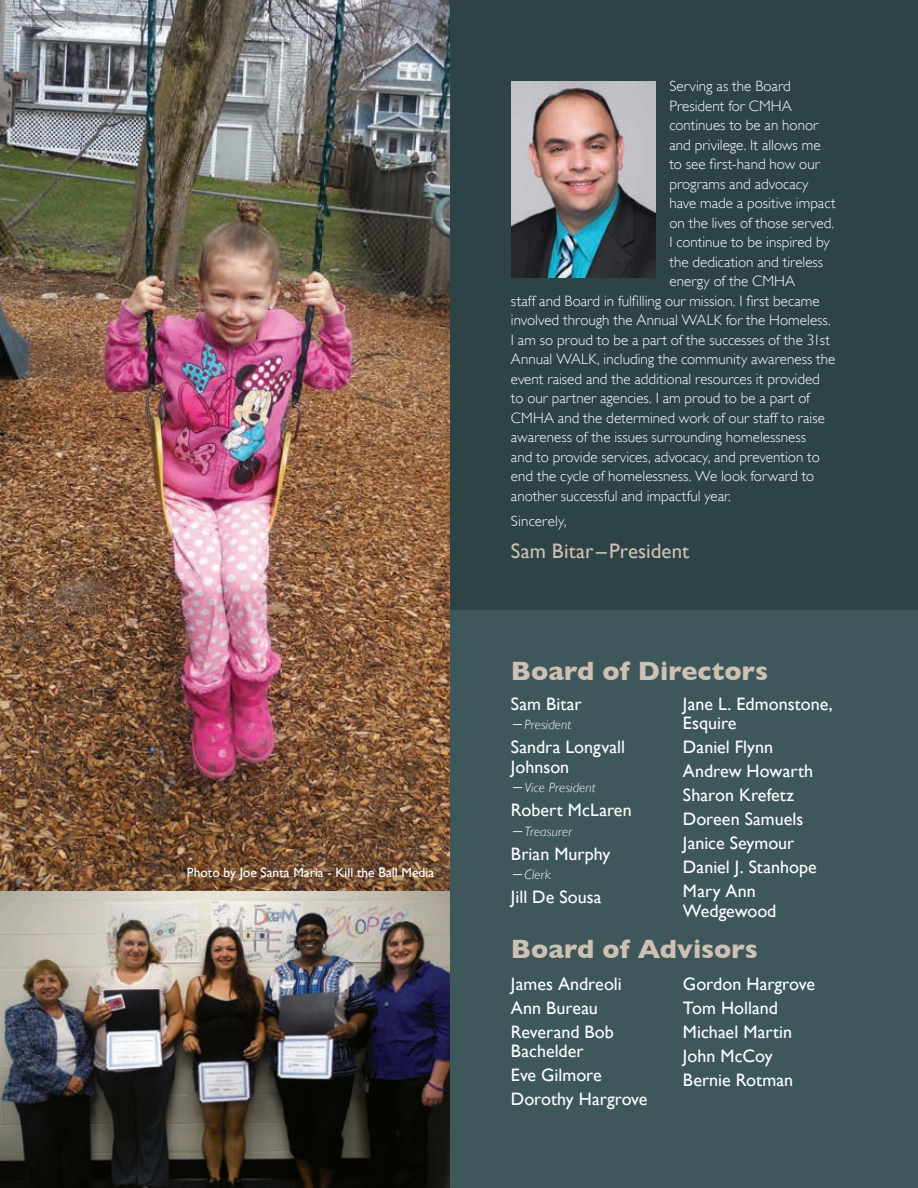
<style>
.page{position:relative;width:918px;height:1188px;background:#3e575b}
.page>*{position:absolute;margin:0;border:0;box-sizing:border-box;transform-origin:0 0}
.t1{font:700 27px "Gill Sans";color:#cec0b3}
.t2{font:21px "Gill Sans";color:#cec0b3}
.t3{font:18px/24px "Gill Sans";color:#fff}
.t4{font:300 15px "Gill Sans";color:#fff}
.t5{font:italic 300 13.5px "Gill Sans";letter-spacing:.01em;color:#fff}
.t6{font:13.5px "Gill Sans";color:#fff}
.s1{font-style:normal;font-size:18px}
</style>
<div class="page">
<div style="left:0;top:0;width:918px;height:609px;background:#2d4346"></div>
<img style="left:511px;top:82px;width:145px;height:195px">
<img style="left:0;top:0;width:450px;height:1188px">
<p class="t6" style="left:187px;top:864px;width:249px">Photo by Joe Santa Maria - Kill the Ball Media</p>
<p class="t4" style="left:669px;top:78px;width:123px">Serving as the Board</p>
<p class="t4" style="left:669px;top:97px;width:124px">President for CMHA</p>
<p class="t4" style="left:669px;top:117px;width:150px">continues to be an honor</p>
<p class="t4" style="left:669px;top:136px;width:153px">and privilege. It allows me</p>
<p class="t4" style="left:669px;top:156px;width:152px">to see first-hand how our</p>
<p class="t4" style="left:669px;top:175px;width:141px">programs and advocacy</p>
<p class="t4" style="left:669px;top:195px;width:168px">have made a positive impact</p>
<p class="t4" style="left:669px;top:214px;width:166px">on the lives of those served.</p>
<p class="t4" style="left:669px;top:234px;width:162px">I continue to be inspired by</p>
<p class="t4" style="left:669px;top:253px;width:155px">the dedication and tireless</p>
<p class="t4" style="left:669px;top:273px;width:127px">energy of the CMHA</p>
<p class="t4" style="left:511px;top:292px;width:310px">staff and Board in fulfilling our mission. I first became</p>
<p class="t4" style="left:511px;top:312px;width:321px">involved through the Annual WALK for the Homeless.</p>
<p class="t4" style="left:511px;top:331px;width:321px">I am so proud to be a part of the successes of the 31st</p>
<p class="t4" style="left:511px;top:351px;width:326px">Annual WALK, including the community awareness the</p>
<p class="t4" style="left:511px;top:370px;width:311px">event raised and the additional resources it provided</p>
<p class="t4" style="left:511px;top:390px;width:300px">to our partner agencies. I am proud to be a part of</p>
<p class="t4" style="left:511px;top:409px;width:315px">CMHA and the determined work of our staff to raise</p>
<p class="t4" style="left:511px;top:429px;width:297px">awareness of the issues surrounding homelessness</p>
<p class="t4" style="left:511px;top:448px;width:310px">and to provide services, advocacy, and prevention to</p>
<p class="t4" style="left:511px;top:468px;width:305px">end the cycle of homelessness. We look forward to</p>
<p class="t4" style="left:511px;top:487px;width:221px">another successful and impactful year.</p>
<p class="t4" style="left:511px;top:513px;width:57px">Sincerely,</p>
<h2 class="t2" style="left:511px;top:538px;width:180px">Sam Bitar –President</h2>
<h1 class="t1" style="left:511px;top:655px;width:259px">Board of Directors</h1>
<p class="t3" style="left:511px;top:692px;width:72px">Sam Bitar</p>
<p class="t5" style="left:513px;top:717px;width:60px"><span class="s1">–</span> President</p>
<p class="t3" style="left:511px;top:737px;width:116px;line-height:19.5px">Sandra Longvall<br>Johnson</p>
<p class="t5" style="left:513px;top:780px;width:84px"><span class="s1">–</span> Vice President</p>
<p class="t3" style="left:511px;top:798px;width:122px">Robert McLaren</p>
<p class="t5" style="left:513px;top:824px;width:60px"><span class="s1">–</span> Treasurer</p>
<p class="t3" style="left:511px;top:842px;width:101px">Brian Murphy</p>
<p class="t5" style="left:513px;top:867px;width:39px"><span class="s1">–</span> Clerk</p>
<p class="t3" style="left:511px;top:885px;width:92px">Jill De Sousa</p>
<p class="t3" style="left:683px;top:694px;width:151px;line-height:19.5px">Jane L. Edmonstone,<br>Esquire</p>
<p class="t3" style="left:683px;top:735px;width:135px">Daniel Flynn<br>Andrew H owarth<br>Sharon Krefetz<br>Doreen Samuels<br>Janice Seymour<br>Daniel J. Stanhope<br>Mary Ann</p>
<p class="t3" style="left:683px;top:899px;width:95px">Wedgewood</p>
<h1 class="t1" style="left:511px;top:933px;width:248px">Board of Advisors</h1>
<p class="t3" style="left:511px;top:972px;width:112px">James Andreoli<br>Ann Bureau<br>Reverand Bob</p>
<p class="t3" style="left:511px;top:1039px;width:138px">Bachelder<br>Eve Gilmore<br>Dorothy H argrove</p>
<p class="t3" style="left:683px;top:971px;width:134px">Gordon H argrove<br>Tom Holland<br>Michael Martin<br>John McCoy<br>Bernie Rotman</p>
</div>
